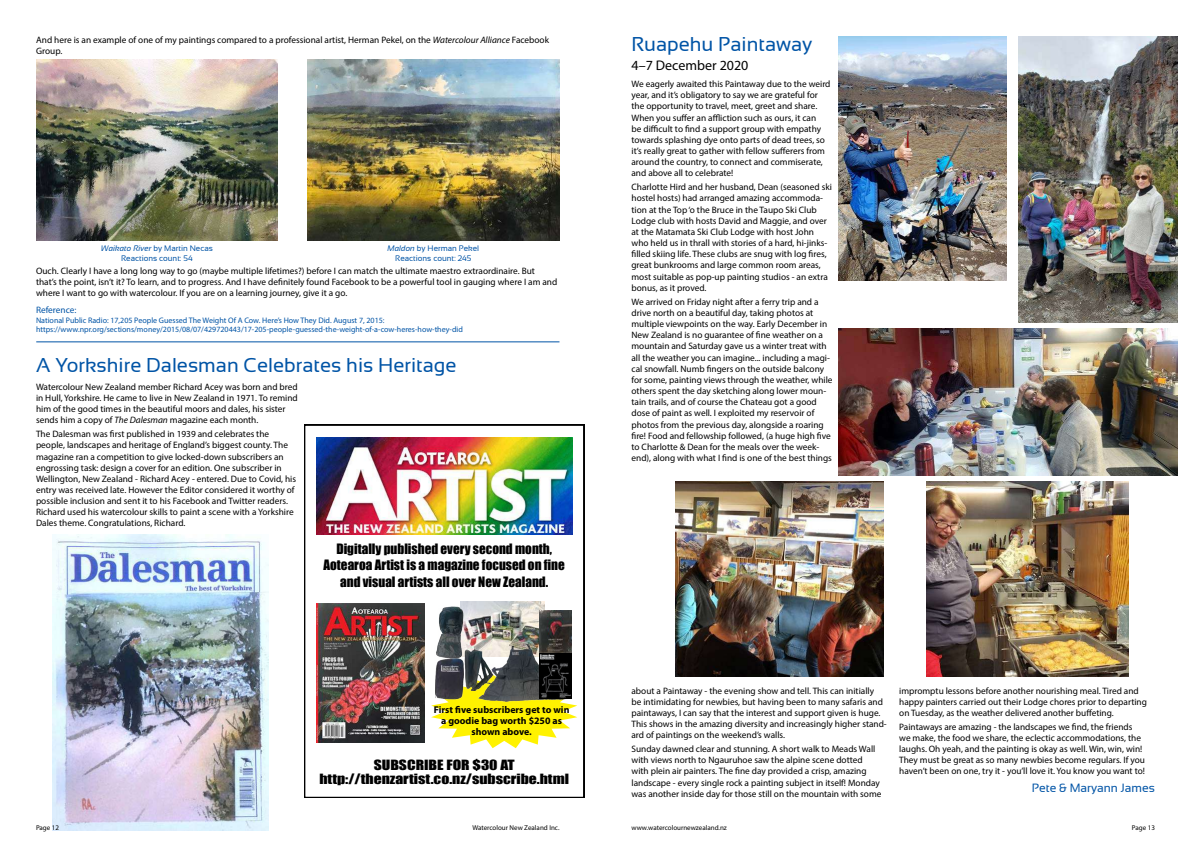
<style>
.page{position:relative;width:1191px;height:842px;background:#fff}
.page>*{position:absolute;margin:0;border:0;box-sizing:border-box;transform-origin:0 0}
.t1{font:20px "Sansation";color:#0054a6}
.t2{font:14px "Myriad Pro";color:#000}
.t3{font:13.2px/16.4px "Impact";color:#000;text-align:center}
.t4{font:13px/13.7px "Impact";color:#000;text-align:center;scale:1.2 1}
.t5{font:12px "Sansation";color:#0054a6}
.t6{font:700 9.9px/11px "Myriad Pro";color:#000;text-align:center}
.t7{font:9.3px/11.2px "Myriad Pro";color:#000}
.t8{font:9.3px "Myriad Pro";color:#0054a6}
.t9{font:8px/9.6px "Myriad Pro";color:#0054a6}
.t10{font:8px/9.6px "Sansation";color:#0054a6;text-align:center}
.t11{font:7px "Myriad Pro";color:#000}
.t12{font:7px "Myriad Pro";color:#000101}
.s1{font-style:italic}
</style>
<div class="page">
<img style="left:53px;top:535px;width:215px;height:296px">
<img style="left:838px;top:36px;width:168px;height:245px">
<img style="left:1018px;top:36px;width:159px;height:286px">
<img style="left:838px;top:328px;width:339px;height:148px">
<img style="left:676px;top:482px;width:207px;height:194px">
<img style="left:926px;top:482px;width:202px;height:194px">
<img style="left:36px;top:59px;width:242px;height:182px">
<img style="left:307px;top:59px;width:252px;height:182px">
<img style="left:304px;top:425px;width:280px;height:373px">
<hr style="left:36px;top:342px;width:523px;height:1px;background:#0054a6">
<p class="t7" style="left:36px;top:34px;width:514px">And here is an example of one of my paintings compared to a professional artist, Herman Pekel, on the <span class="s1">Watercolour Alliance</span> Facebook<br>Group.</p>
<p class="t10" style="left:101px;top:244px;width:113px"><span class="s1">Waikato River</span> by Martin Necas<br>Reactions count: 54</p>
<p class="t10" style="left:387px;top:244px;width:93px"><span class="s1">Maldon</span> by Herman Pekel<br>Reactions count: 245</p>
<p class="t7" style="left:36px;top:265px;width:523px">Ouch. Clearly I have a long long way to go (maybe multiple lifetimes?) before I can match the ultimate maestro extraordinaire. But that’s the point, isn’t it? To learn, and to progress. And I have definitely found Facebook to be a powerful tool in gauging where I am and where I want to go with watercolour. If you are on a learning journey, give it a go.</p>
<p class="t8" style="left:36px;top:304px;width:42px">Reference:</p>
<p class="t9" style="left:36px;top:315px;width:428px">National Public Radio: 17,205 People Guessed The Weight Of A Cow. Here’s How They Did. August 7, 2015: https://www.npr.org/sections/money/2015/08/07/429720443/17-205-people-guessed-the-weight-of-a-cow-heres-how-they-did</p>
<h1 class="t1" style="left:36px;top:354px;width:422px">A Yorkshire Dalesman Celebrates his Heritage</h1>
<p class="t7" style="left:36px;top:381px;width:263px">Watercolour New Zealand member Richard Acey was born and bred in Hull, Yorkshire. He came to live in New Zealand in 1971. To remind him of the good times in the beautiful moors and dales, his sister sends him a copy of <span class="s1">The Dalesman</span> magazine each month.</p>
<p class="t7" style="left:36px;top:428px;width:262px">The Dalesman was first published in 1939 and celebrates the people, landscapes and heritage of England’s biggest county. The magazine ran a competition to give locked-down subscribers an engrossing task: design a cover for an edition. One subscriber in Wellington, New Zealand - Richard Acey - entered. Due to Covid, his entry was received late. However the Editor considered it worthy of possible inclusion and sent it to his Facebook and Twitter readers.<br>Richard used his watercolour skills to paint a scene with a Yorkshire Dales theme. Congratulations, Richard.</p>
<h3 class="t3" style="left:323px;top:540px;width:243px">Digitally published every second month,<br>Aotearoa Artist is a magazine focused on fine and visual artists all over New Zealand.</h3>
<p class="t6" style="left:434px;top:704px;width:137px">First five subscribers get to win a goodie bag worth $250 as shown above.</p>
<h3 class="t4" style="left:319px;top:758px;width:209px">SUBSCRIBE FOR $30 AT http://thenzartist.co.nz/subscribe.html</h3>
<h1 class="t1" style="left:631px;top:32px;width:182px">Ruapehu Paintaway</h1>
<h2 class="t2" style="left:631px;top:57px;width:118px">4–7 December 2020</h2>
<p class="t7" style="left:631px;top:78px;width:200px">We eagerly awaited this Paintaway due to the weird year, and it’s obligatory to say we are grateful for the opportunity to travel, meet, greet and share.<br>When you suffer an affliction such as ours, it can<br>be difficult to find a support group with empathy towards splashing dye onto parts of dead trees, so it’s really great to gather with fellow sufferers from around the country, to connect and commiserate, and above all to celebrate!</p>
<p class="t7" style="left:631px;top:181px;width:202px">Charlotte Hird and her husband, Dean (seasoned ski hostel hosts) had arranged amazing accommoda&shy;tion at the Top ‘o the Bruce in the Taupo Ski Club Lodge club with hosts David and Maggie, and over at the Matamata Ski Club Lodge with host John who held us in thrall with stories of a hard, hi-jinks&shy;filled skiing life. These clubs are snug with log fires, great bunkrooms and large common room areas, most suitable as pop-up painting studios - an extra bonus, as it proved.</p>
<p class="t7" style="left:631px;top:296px;width:202px">We arrived on Friday night after a ferry trip and a drive north on a beautiful day, taking photos at multiple viewpoints on the way. Early December in New Zealand is no guarantee of fine weather on a mountain and Saturday gave us a winter treat with all the weather you can imagine... including a magi&shy;cal snowfall. Numb fingers on the outside balcony for some, painting views through the weather, while others spent the day sketching along lower moun&shy;tain trails, and of course the Chateau got a good dose of paint as well. I exploited my reservoir of photos from the previous day, alongside a roaring fire! Food and fellowship followed, (a huge high five to Charlotte &amp; Dean for the meals over the week&shy;end), along with what I find is one of the best things</p>
<p class="t7" style="left:631px;top:685px;width:257px">about a Paintaway - the evening show and tell. This can initially<br>be intimidating for newbies, but having been to many safaris and paintaways, I can say that the interest and support given is huge.<br>This shows in the amazing diversity and increasingly higher stand&shy;ard of paintings on the weekend’s walls.</p>
<p class="t7" style="left:631px;top:743px;width:251px">Sunday dawned clear and stunning. A short walk to Meads Wall with views north to Ngauruhoe saw the alpine scene dotted with plein air painters. The fine day provided a crisp, amazing landscape - every single rock a painting subject in itself! Monday was another inside day for those still on the mountain with some</p>
<p class="t7" style="left:899px;top:685px;width:249px">impromptu lessons before another nourishing meal. Tired and happy painters carried out their Lodge chores prior to departing on Tuesday, as the weather delivered another buffeting.</p>
<p class="t7" style="left:899px;top:721px;width:247px">Paintaways are amazing - the landscapes we find, the friends we make, the food we share, the eclectic accommodations, the laughs. Oh yeah, and the painting is okay as well. Win, win, win!<br>They must be great as so many newbies become regulars. If you haven’t been on one, try it - you’ll love it. You know you want to!</p>
<p class="t5" style="left:1031px;top:781px;width:125px">Pete &amp; Maryann James</p>
<p class="t12" style="left:36px;top:823px;width:25px">Page 12</p>
<p class="t12" style="left:472px;top:823px;width:89px">Watercolour New Zealand Inc.</p>
<p class="t11" style="left:631px;top:823px;width:97px">www.watercolournewzealand.nz</p>
<p class="t11" style="left:1132px;top:823px;width:25px">Page 13</p>
</div>
